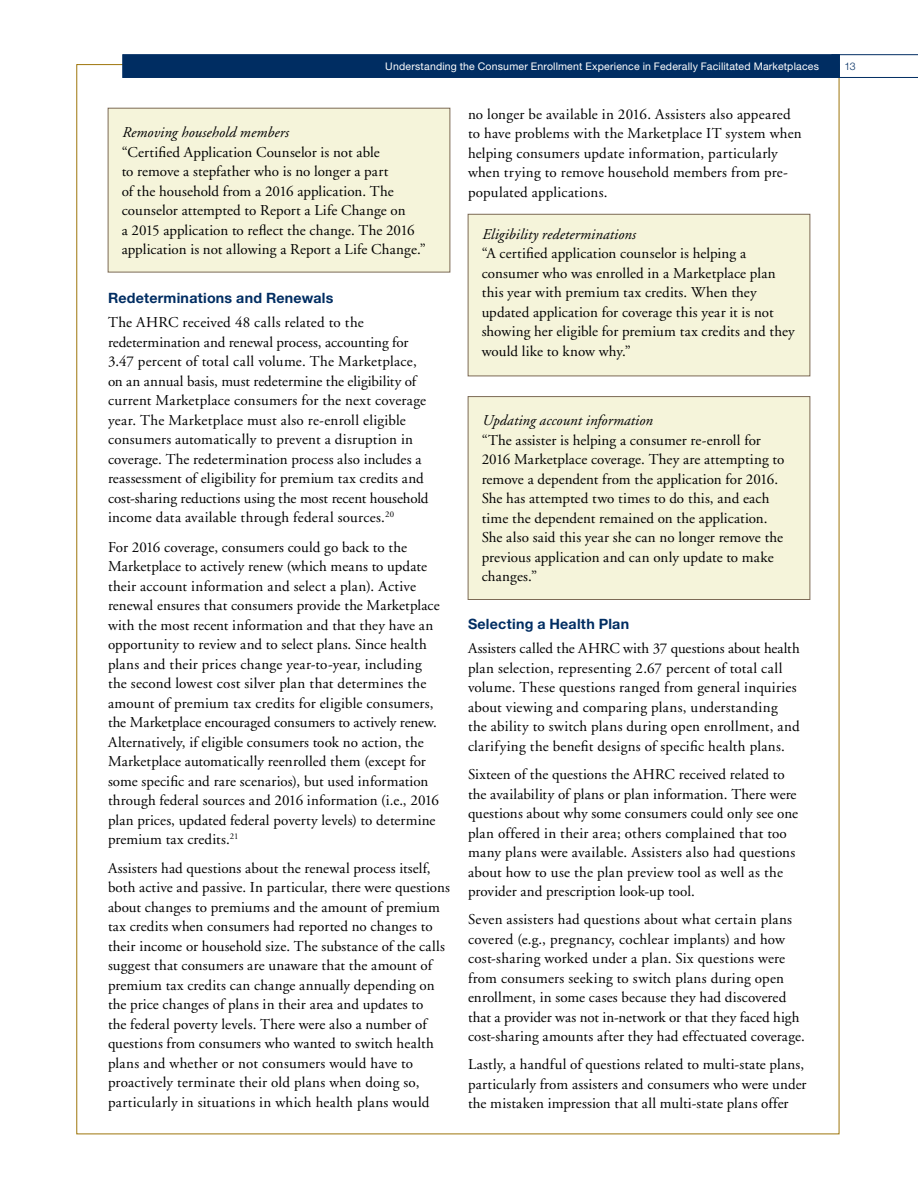
<style>
.page{position:relative;width:918px;height:1188px;background:#fff}
.page>*{position:absolute;margin:0;border:0;box-sizing:border-box;transform-origin:0 0}
.t1{font:15px/19.5px "Adobe Garamond";letter-spacing:.01em;color:#000}
.t2{font:italic 15px "Adobe Garamond";letter-spacing:.005em;color:#000}
.t3{font:700 14.25px "Helvetica Neue";letter-spacing:.015em;color:#002d62}
.t4{font:10.5px "Helvetica Neue";letter-spacing:.02em;color:#fff}
.t5{font:300 10.5px "Helvetica Neue";color:#002d62}
</style>
<div class="page">
<svg style="left:840px;top:54px;width:78px;height:24px"></svg>
<div style="left:122px;top:54px;width:718px;height:24px;background:#002d62;border:1px solid #002d62"></div>
<div style="left:108px;top:108px;width:342px;height:164px;background:#f5f4da"></div>
<div style="left:108px;top:108px;width:342px;height:164px;border:1px solid #7c6a55"></div>
<div style="left:468px;top:214px;width:342px;height:162px;background:#f5f4da"></div>
<div style="left:468px;top:214px;width:342px;height:162px;border:1px solid #7c6a55"></div>
<div style="left:468px;top:397px;width:342px;height:203px;background:#f5f4da"></div>
<div style="left:468px;top:396px;width:342px;height:204px;border:1px solid #7c6a55"></div>
<p class="t4" style="left:385px;top:60px;width:435px">Understanding the Consumer Enrollment Experience in Federally Facilitated Marketplaces</p>
<p class="t5" style="left:844px;top:59px;width:13px">13</p>
<p class="t2" style="left:122px;top:124px;width:168px">Removing household members</p>
<p class="t1" style="left:122px;top:142px;width:306px">“Certified Application Counselor is not able<br>to remove a stepfather who is no longer a part<br>of the household from a 2016 application. The counselor attempted to Report a Life Change on<br>a 2015 application to reflect the change. The 2016 application is not allowing a Report a Life Change.”</p>
<p class="t3" style="left:108px;top:289px;width:227px">Redeterminations and Renewals</p>
<p class="t1" style="left:108px;top:313px;width:322px">The AHRC received 48 calls related to the redetermination and renewal process, accounting for 3.47 percent of total call volume. The Marketplace, on an annual basis, must redetermine the eligibility of current Marketplace consumers for the next coverage year. The Marketplace must also re-enroll eligible consumers automatically to prevent a disruption in coverage. The redetermination process also includes a reassessment of eligibility for premium tax credits and cost-sharing reductions using the most recent household income data available through federal sources.<sup>20</sup></p>
<p class="t1" style="left:108px;top:538px;width:333px">For 2016 coverage, consumers could go back to the Marketplace to actively renew (which means to update their account information and select a plan). Active renewal ensures that consumers provide the Marketplace with the most recent information and that they have an opportunity to review and to select plans. Since health plans and their prices change year-to-year, including the second lowest cost silver plan that determines the amount of premium tax credits for eligible consumers, the Marketplace encouraged consumers to actively renew.<br>Alternatively, if eligible consumers took no action, the Marketplace automatically reenrolled them (except for some specific and rare scenarios), but used information through federal sources and 2016 information (i.e., 2016 plan prices, updated federal poverty levels) to determine premium tax credits.<sup>21</sup></p>
<p class="t1" style="left:108px;top:858px;width:343px">Assisters had questions about the renewal process itself, both active and passive. In particular, there were questions about changes to premiums and the amount of premium tax credits when consumers had reported no changes to their income or household size. The substance of the calls suggest that consumers are unaware that the amount of premium tax credits can change annually depending on the price changes of plans in their area and updates to<br>the federal poverty levels. There were also a number of questions from consumers who wanted to switch health plans and whether or not consumers would have to proactively terminate their old plans when doing so, particularly in situations in which health plans would</p>
<p class="t1" style="left:468px;top:105px;width:335px">no longer be available in 2016. Assisters also appeared to have problems with the Marketplace IT system when helping consumers update information, particularly when trying to remove household members from pre&shy;populated applications.</p>
<p class="t2" style="left:482px;top:226px;width:155px">Eligibility redeterminations</p>
<p class="t1" style="left:482px;top:244px;width:315px">“A certified application counselor is helping a consumer who was enrolled in a Marketplace plan this year with premium tax credits. When they updated application for coverage this year it is not showing her eligible for premium tax credits and they would like to know why.”</p>
<p class="t2" style="left:482px;top:413px;width:172px">Updating account information</p>
<p class="t1" style="left:482px;top:431px;width:304px">“The assister is helping a consumer re-enroll for 2016 Marketplace coverage. They are attempting to remove a dependent from the application for 2016.<br>She has attempted two times to do this, and each time the dependent remained on the application.<br>She also said this year she can no longer remove the previous application and can only update to make changes.”</p>
<p class="t3" style="left:468px;top:615px;width:163px">Selecting a Health Plan</p>
<p class="t1" style="left:468px;top:639px;width:333px">Assisters called the AHRC with 37 questions about health plan selection, representing 2.67 percent of total call volume. These questions ranged from general inquiries about viewing and comparing plans, understanding the ability to switch plans during open enrollment, and clarifying the benefit designs of specific health plans.</p>
<p class="t1" style="left:468px;top:765px;width:332px">Sixteen of the questions the AHRC received related to the availability of plans or plan information. There were questions about why some consumers could only see one plan offered in their area; others complained that too many plans were available. Assisters also had questions about how to use the plan preview tool as well as the provider and prescription look-up tool.</p>
<p class="t1" style="left:468px;top:910px;width:338px">Seven assisters had questions about what certain plans covered (e.g., pregnancy, cochlear implants) and how cost-sharing worked under a plan. Six questions were from consumers seeking to switch plans during open enrollment, in some cases because they had discovered that a provider was not in-network or that they faced high cost-sharing amounts after they had effectuated coverage.</p>
<p class="t1" style="left:468px;top:1055px;width:340px">Lastly, a handful of questions related to multi-state plans, particularly from assisters and consumers who were under the mistaken impression that all multi-state plans offer</p>
</div>
